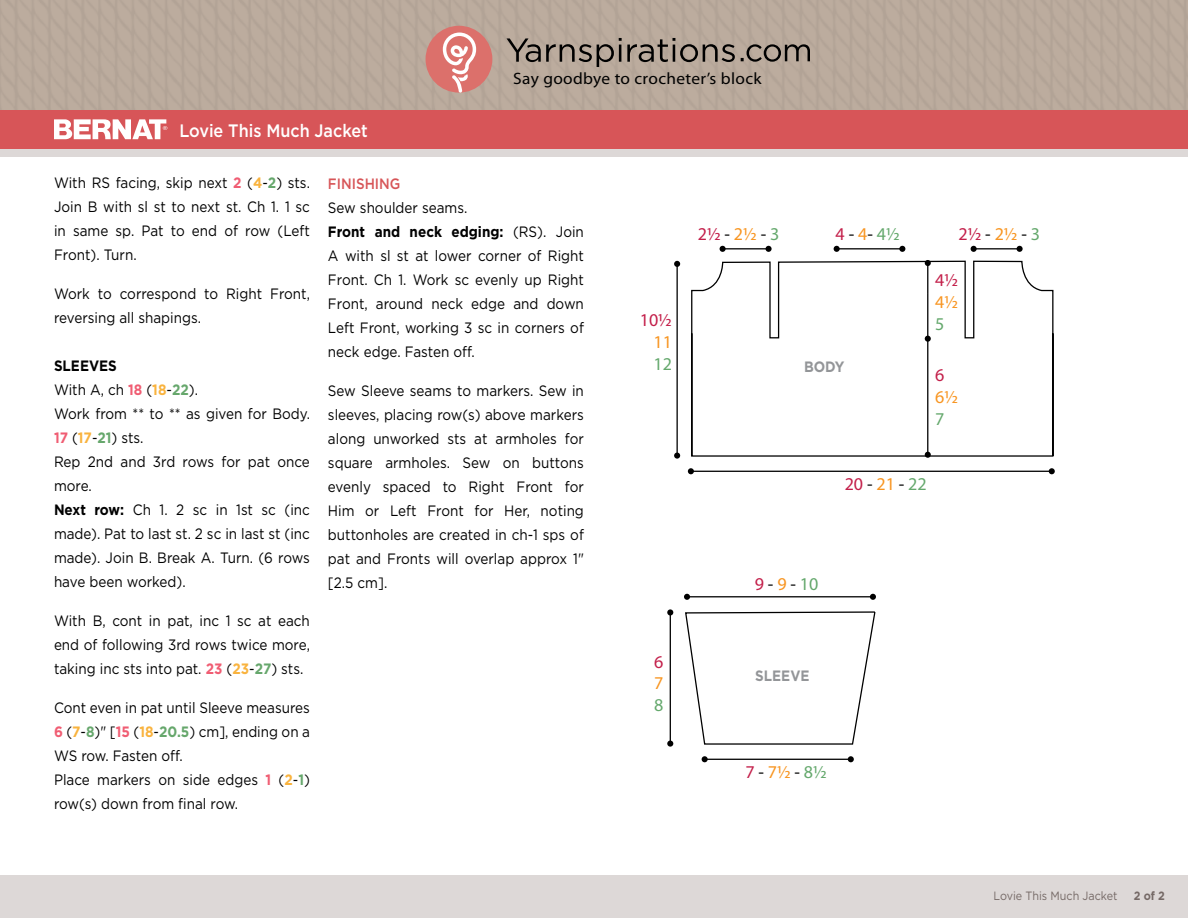
<style>
.page{position:relative;width:1188px;height:918px;background:#fff}
.page>*{position:absolute;margin:0;border:0;box-sizing:border-box;transform-origin:0 0}
.t1{font:18px "Myriad Pro";color:#c31f4a}
.t2{font:500 18px "Gotham";color:#fff;scale:.9 1}
.t3{font:18px "Myriad Pro";color:#000}
.t4{font:18px "Myriad Pro";color:#f89521}
.t5{font:18px "Myriad Pro";color:#64a86c}
.t6{font:16.5px "Myriad Pro";letter-spacing:.02em;color:#000;scale:1.05 1}
.t7{font:15px/24px "Gotham";color:#000;scale:.9 1}
.t8{font:700 15px "Gotham";color:#939598;scale:.9 1}
.t9{font:500 15px "Gotham";color:#d75558;scale:.9 1}
.t10{font:12px "Gotham";color:#756966;scale:.9 1}
.t11{font:700 12px "Gotham";color:#756966;scale:.9 1}
.s1{font-weight:700;color:#f05d73}
.s2{font-weight:700;color:#f9b33e}
.s3{font-weight:700;color:#66a76c}
.s4{font-weight:700}
.s5{color:#000}
.s6{color:#f89521}
.s7{color:#64a86c}
.s8{color:#c31f4a}
</style>
<div class="page">
<img style="left:1px;top:0;width:797px;height:111px">
<img style="left:798px;top:0;width:390px;height:111px">
<div style="left:1px;top:149px;width:1187px;height:769px;background:#ddd8d7"></div>
<div style="left:1px;top:111px;width:1187px;height:38px;background:#d75558"></div>
<svg style="left:54px;top:119px;width:113px;height:20px"></svg>
<div style="left:0;top:157px;width:1188px;height:718px;background:#fff"></div>
<div style="left:426px;top:26px;width:66px;height:67px;background:#dc706b;border-radius:50%"></div>
<svg style="left:443px;top:33px;width:33px;height:60px"></svg>
<svg style="left:507px;top:38px;width:228px;height:29px;background:#93877c"></svg>
<svg style="left:741px;top:44px;width:69px;height:18px"></svg>
<hr style="left:677px;top:264px;width:1px;height:192px;background:#000">
<hr style="left:722px;top:248px;width:47px;height:1px;background:#000">
<svg style="left:674px;top:261px;width:6px;height:6px"></svg>
<svg style="left:674px;top:453px;width:6px;height:6px"></svg>
<svg style="left:766px;top:246px;width:6px;height:6px"></svg>
<svg style="left:720px;top:246px;width:6px;height:6px"></svg>
<hr style="left:836px;top:248px;width:66px;height:1px;background:#000">
<svg style="left:899px;top:246px;width:6px;height:6px"></svg>
<svg style="left:834px;top:246px;width:6px;height:6px"></svg>
<hr style="left:691px;top:471px;width:361px;height:1px;background:#000">
<svg style="left:1049px;top:468px;width:6px;height:6px"></svg>
<svg style="left:688px;top:468px;width:6px;height:6px"></svg>
<svg style="left:691px;top:260px;width:363px;height:197px"></svg>
<hr style="left:687px;top:596px;width:186px;height:1px;background:#000">
<svg style="left:870px;top:594px;width:6px;height:6px"></svg>
<svg style="left:684px;top:594px;width:6px;height:6px"></svg>
<hr style="left:927px;top:263px;width:1px;height:31px;background:#000">
<svg style="left:925px;top:260px;width:6px;height:6px"></svg>
<hr style="left:927px;top:294px;width:1px;height:45px;background:#000">
<svg style="left:925px;top:336px;width:6px;height:6px"></svg>
<hr style="left:927px;top:337px;width:1px;height:118px;background:#000">
<svg style="left:925px;top:452px;width:6px;height:6px"></svg>
<hr style="left:670px;top:612px;width:1px;height:132px;background:#000">
<svg style="left:667px;top:609px;width:6px;height:6px"></svg>
<svg style="left:667px;top:741px;width:6px;height:6px"></svg>
<hr style="left:705px;top:759px;width:146px;height:1px;background:#000">
<svg style="left:848px;top:756px;width:6px;height:6px"></svg>
<svg style="left:702px;top:756px;width:6px;height:6px"></svg>
<svg style="left:685px;top:611px;width:191px;height:134px"></svg>
<hr style="left:973px;top:248px;width:47px;height:1px;background:#000">
<svg style="left:1017px;top:246px;width:6px;height:6px"></svg>
<svg style="left:971px;top:246px;width:6px;height:6px"></svg>
<p class="t2" style="left:179px;top:120px;width:211px">Lovie This Much Jacket</p>
<p class="t6" style="left:513px;top:68px;width:238px">Say goodbye to crocheter’s block</p>
<p class="t7" style="left:54px;top:171px;width:286px;text-align:justify">With RS facing, skip next <span class="s1">2</span> (<span class="s2">4</span>-<span class="s3">2</span>) sts.<br>Join B with sl st to next st. Ch 1. 1 sc in same sp. Pat to end of row (Left Front). Turn.</p>
<p class="t7" style="left:54px;top:282px;width:286px">Work to correspond to Right Front, reversing all shapings.</p>
<p class="t7" style="left:54px;top:354px;width:286px"><span class="s4">SLEEVES<br></span>With A, ch <span class="s1">18</span> (<span class="s2">18</span>-<span class="s3">22</span>).<br>Work from ** to ** as given for Body.<br><span class="s1">17</span> (<span class="s2">17</span>-<span class="s3">21</span>) sts.<br>Rep 2nd and 3rd rows for pat once more.<br><span class="s4">Next row:</span> Ch 1. 2 sc in 1st sc (inc made). Pat to last st. 2 sc in last st (inc made). Join B. Break A. Turn. (6 rows have been worked).</p>
<p class="t7" style="left:54px;top:609px;width:286px;text-align:justify">With B, cont in pat, inc 1 sc at each end of following 3rd rows twice more, taking inc sts into pat. <span class="s1">23</span> (<span class="s2">23</span>-<span class="s3">27</span>) sts.</p>
<p class="t7" style="left:54px;top:696px;width:286px">Cont even in pat until Sleeve measures<br><span class="s1">6</span> (<span class="s2">7</span>-<span class="s3">8</span>)" [<span class="s1">15</span> (<span class="s2">18</span>-<span class="s3">20.5</span>) cm], ending on a<br>WS row. Fasten off.<br>Place markers on side edges <span class="s1">1</span> (<span class="s2">2</span>-<span class="s3">1</span>) row(s) down from final row.</p>
<p class="t9" style="left:328px;top:175px;width:82px">FINISHING</p>
<p class="t7" style="left:328px;top:195px;width:286px">Sew shoulder seams.<br><span class="s4">Front and neck edging:</span> (RS). Join<br>A with sl st at lower corner of Right<br>Front. Ch 1. Work sc evenly up Right<br>Front, around neck edge and down<br>Left Front, working 3 sc in corners of neck edge. Fasten off.</p>
<p class="t7" style="left:328px;top:378px;width:286px;text-align:justify">Sew Sleeve seams to markers. Sew in sleeves, placing row(s) above markers along unworked sts at armholes for square armholes. Sew on buttons evenly spaced to Right Front for Him or Left Front for Her, noting buttonholes are created in ch-1 sps of pat and Fronts will overlap approx 1" [2.5 cm].</p>
<p class="t1" style="left:640px;top:309px;width:34px">10½</p>
<p class="t4" style="left:653px;top:331px;width:20px">11</p>
<p class="t5" style="left:653px;top:353px;width:20px">12</p>
<p class="t1" style="left:698px;top:223px;width:83px">2½ <span class="s5">-</span> <span class="s6">2½</span> <span class="s5">-</span> <span class="s7">3</span></p>
<p class="t3" style="left:836px;top:223px;width:66px"><span class="s8">4</span> - <span class="s6">4</span>- <span class="s7">4½</span></p>
<p class="t1" style="left:959px;top:223px;width:83px">2½ <span class="s5">-</span> <span class="s6">2½</span> <span class="s5">-</span> <span class="s7">3</span></p>
<p class="t8" style="left:804px;top:358px;width:47px">BODY</p>
<p class="t1" style="left:935px;top:269px;width:24px">4½</p>
<p class="t4" style="left:935px;top:291px;width:24px">4½</p>
<p class="t5" style="left:935px;top:312px;width:11px">5</p>
<p class="t1" style="left:935px;top:364px;width:11px">6</p>
<p class="t4" style="left:935px;top:386px;width:24px">6½</p>
<p class="t5" style="left:935px;top:408px;width:11px">7</p>
<p class="t1" style="left:845px;top:473px;width:83px">20 <span class="s5">-</span> <span class="s6">21</span> <span class="s5">-</span> <span class="s7">22</span></p>
<p class="t1" style="left:654px;top:651px;width:11px">6</p>
<p class="t4" style="left:654px;top:672px;width:11px">7</p>
<p class="t5" style="left:654px;top:694px;width:11px">8</p>
<p class="t3" style="left:755px;top:573px;width:65px"><span class="s8">9</span> - <span class="s6">9</span> - <span class="s7">10</span></p>
<p class="t8" style="left:755px;top:667px;width:62px">SLEEVE</p>
<p class="t3" style="left:745px;top:761px;width:83px"><span class="s8">7</span> - <span class="s6">7½</span> - <span class="s7">8½</span></p>
<p class="t10" style="left:994px;top:889px;width:139px">Lovie This Much Jacket</p>
<p class="t11" style="left:1134px;top:888px;width:36px">2 of 2</p>
</div>
